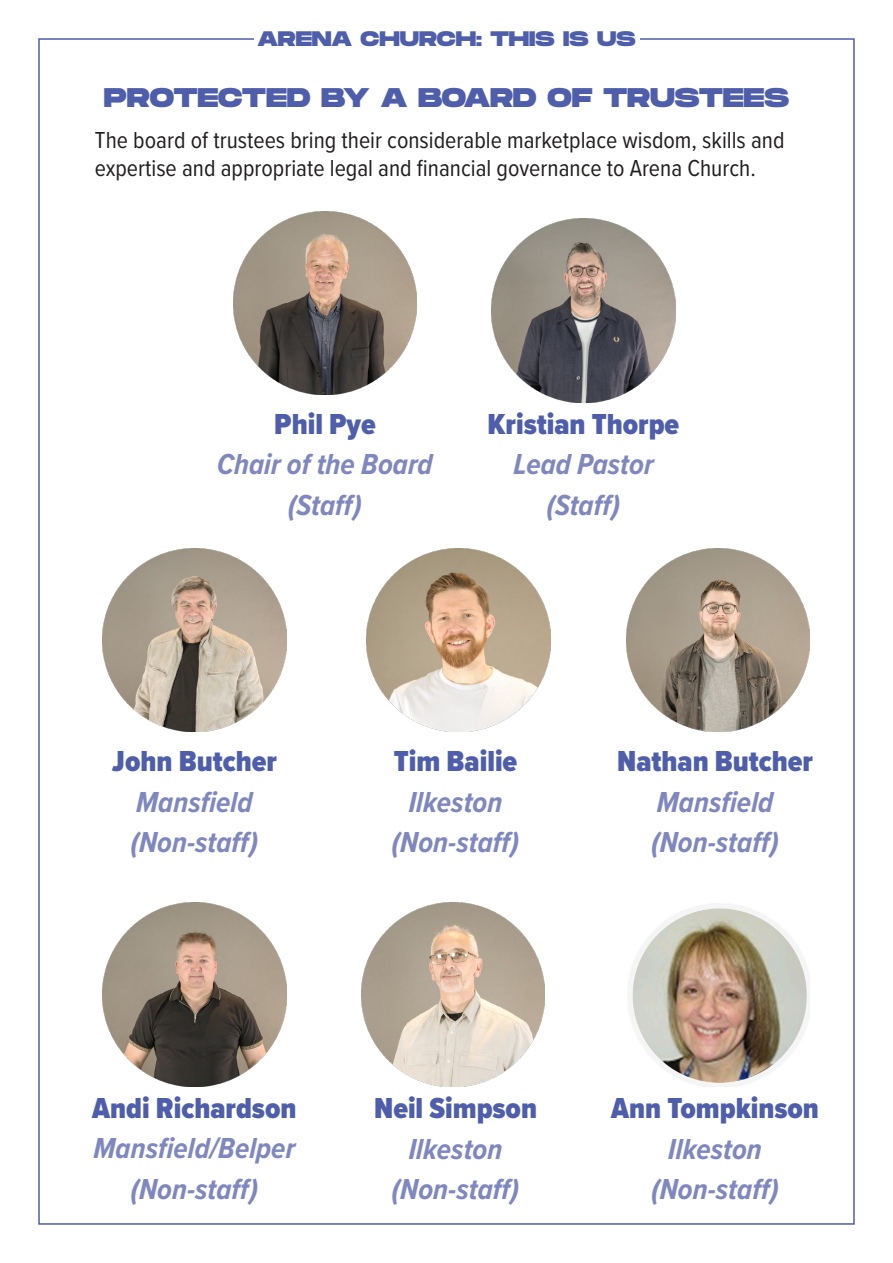
<style>
.page{position:relative;width:893px;height:1263px;background:#fff}
.page>*{position:absolute;margin:0;border:0;box-sizing:border-box;transform-origin:0 0}
.t1{font:italic 700 30px "Proxima Nova Cond";color:#7f87bf}
.t2{font:900 30px "Proxima Nova Cond";color:#4e5eaa}
.t3{font:800 27px "Monument Extended";color:#4e5eaa}
.t4{font:24px/28.8px "Proxima Nova Cond";color:#231f20}
.t5{font:800 21px "Monument Extended";color:#4e5eaa}
</style>
<div class="page">
<img style="left:233px;top:211px;width:184px;height:184px">
<img style="left:492px;top:218px;width:183px;height:184px">
<img style="left:103px;top:902px;width:183px;height:184px">
<img style="left:626px;top:548px;width:184px;height:184px">
<img style="left:367px;top:548px;width:183px;height:184px">
<img style="left:361px;top:902px;width:184px;height:184px">
<img style="left:103px;top:548px;width:183px;height:184px">
<img style="left:632px;top:907px;width:175px;height:179px">
<p class="t5" style="left:257px;top:23px;width:380px">ARENA CHURCH: THIS IS US</p>
<p class="t3" style="left:104px;top:77px;width:687px">PROTECTED BY A BOARD OF TRUSTEES</p>
<p class="t4" style="left:95px;top:124px;width:691px">The board of trustees bring their considerable marketplace wisdom, skills and expertise and appropriate legal and financial governance to Arena Church.</p>
<p class="t2" style="left:274px;top:402px;width:103px">Phil Pye</p>
<p class="t1" style="left:217px;top:442px;width:217px">Chair of the Board</p>
<p class="t1" style="left:288px;top:483px;width:75px">(Staff)</p>
<p class="t2" style="left:488px;top:402px;width:193px">Kristian Thorpe</p>
<p class="t1" style="left:513px;top:442px;width:142px">Lead Pastor</p>
<p class="t1" style="left:547px;top:483px;width:75px">(Staff)</p>
<p class="t2" style="left:112px;top:739px;width:166px">John Butcher</p>
<p class="t1" style="left:136px;top:779px;width:118px">Mansfield</p>
<p class="t1" style="left:131px;top:820px;width:129px">(Non-staff)</p>
<p class="t2" style="left:394px;top:739px;width:125px">Tim Bailie</p>
<p class="t1" style="left:409px;top:779px;width:95px">Ilkeston</p>
<p class="t1" style="left:392px;top:820px;width:129px">(Non-staff)</p>
<p class="t2" style="left:617px;top:739px;width:198px">Nathan Butcher</p>
<p class="t1" style="left:657px;top:779px;width:118px">Mansfield</p>
<p class="t1" style="left:651px;top:820px;width:129px">(Non-staff)</p>
<p class="t2" style="left:92px;top:1086px;width:206px">Andi Richardson</p>
<p class="t1" style="left:94px;top:1126px;width:203px">Mansfield/Belper</p>
<p class="t1" style="left:131px;top:1167px;width:129px">(Non-staff)</p>
<p class="t2" style="left:374px;top:1086px;width:164px">Neil Simpson</p>
<p class="t1" style="left:409px;top:1126px;width:95px">Ilkeston</p>
<p class="t1" style="left:392px;top:1167px;width:129px">(Non-staff)</p>
<p class="t2" style="left:611px;top:1086px;width:209px">Ann Tompkinson</p>
<p class="t1" style="left:668px;top:1126px;width:95px">Ilkeston</p>
<p class="t1" style="left:651px;top:1167px;width:129px">(Non-staff)</p>
</div>
